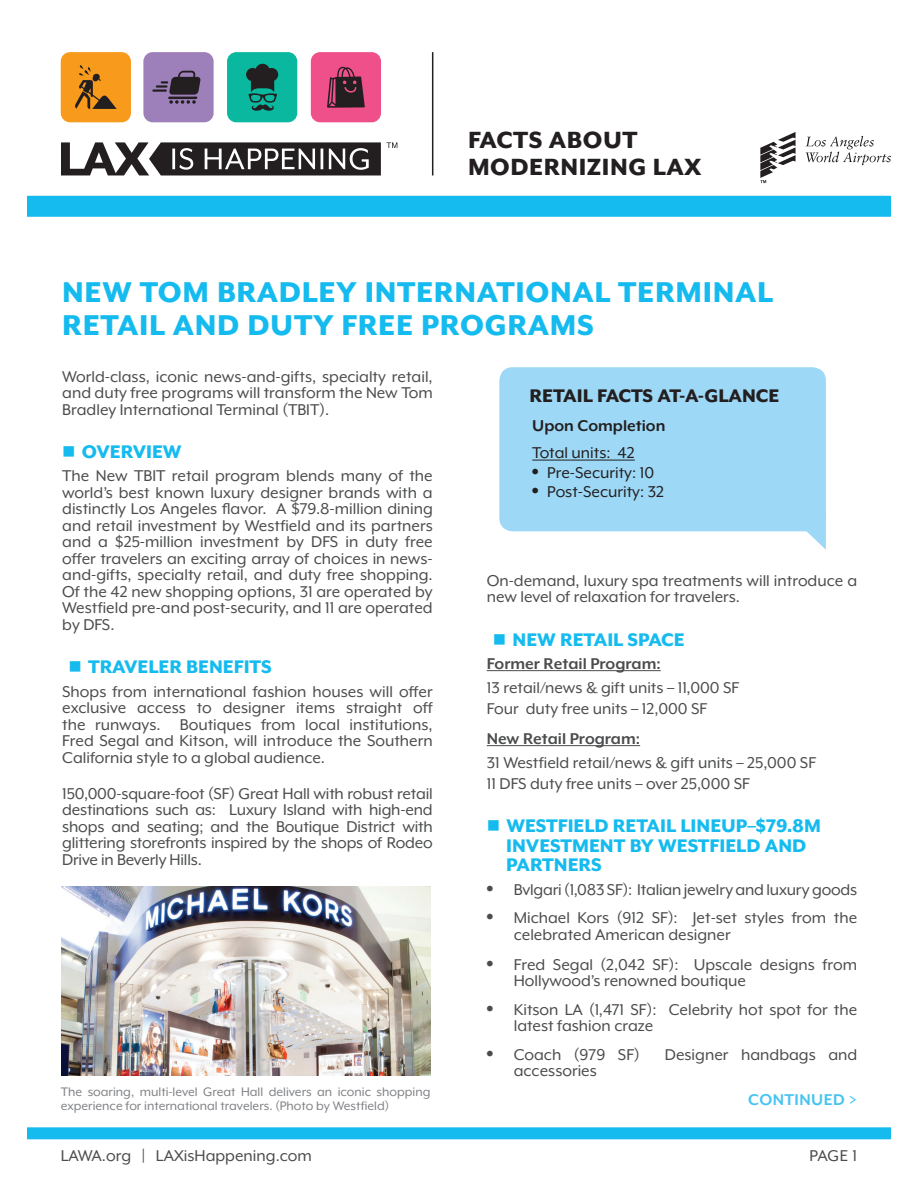
<style>
.page{position:relative;width:918px;height:1188px;background:#fff}
.page>*{position:absolute;margin:0;border:0;box-sizing:border-box;transform-origin:0 0}
.t1{font:800 33px/33px "Mr Eaves XL Mod OT";letter-spacing:.02em;color:#15bbef}
.t2{font:800 27px/27px "Mr Eaves XL Mod OT";letter-spacing:.02em;color:#231f20}
.t3{font:800 21px/19.5px "Mr Eaves XL Mod OT";color:#15bbef}
.t4{font:800 21px "Mr Eaves XL Mod OT";color:#231f20}
.t5{font:18px/16.5px "Mr Eaves XL Mod OT";color:#4b4c4d}
.t6{font:18px "Mr Eaves XL Mod OT";color:#231f20}
.t7{font:700 18px "Mr Eaves XL Mod OT";color:#4b4c4d}
.t8{font:700 18px "Mr Eaves XL Mod OT";color:#231f20}
.t9{font:700 18px "Mr Eaves XL Mod OT";letter-spacing:.025em;color:#46c4f1}
.t10{font:14.25px/14.2px "Mr Eaves XL Mod OT";color:#808285}
.s1{font-family:"Helvetica LT Std"}
</style>
<div class="page">
<div style="left:27px;top:1127px;width:864px;height:12px;background:#15bbef"></div>
<hr style="left:432px;top:52px;width:1px;height:123px;background:#231f20">
<svg style="left:760px;top:132px;width:36px;height:51px"></svg>
<svg style="left:806px;top:136px;width:85px;height:29px"></svg>
<div style="left:27px;top:196px;width:864px;height:21px;background:#15bbef"></div>
<div style="left:61px;top:52px;width:70px;height:70px;background:#f89a1c;border-radius:9px"></div>
<svg style="left:75px;top:65px;width:42px;height:44px"></svg>
<div style="left:143px;top:52px;width:71px;height:70px;background:#9d7fb9;border-radius:9px"></div>
<hr style="left:152px;top:89px;width:15px;height:3px;background:#231f20">
<svg style="left:156px;top:71px;width:45px;height:33px"></svg>
<div style="left:227px;top:52px;width:70px;height:70px;background:#09b89e;border-radius:9px"></div>
<svg style="left:246px;top:64px;width:32px;height:47px"></svg>
<div style="left:311px;top:52px;width:70px;height:70px;background:#f05089;border-radius:9px"></div>
<svg style="left:327px;top:67px;width:38px;height:41px"></svg>
<svg style="left:61px;top:142px;width:320px;height:34px"></svg>
<svg style="left:387px;top:142px;width:10px;height:6px"></svg>
<hr style="left:487px;top:670px;width:174px;height:1px;background:#4b4c4d">
<hr style="left:487px;top:745px;width:153px;height:1px;background:#4b4c4d">
<div style="left:499px;top:367px;width:327px;height:164px;background:#9dd9f6;border-radius:14px"></div>
<svg style="left:798px;top:521px;width:28px;height:29px"></svg>
<hr style="left:532px;top:460px;width:103px;height:1px;background:#231f20">
<img style="left:61px;top:886px;width:369px;height:189px">
<h2 class="t2" style="left:468px;top:127px;width:235px">FACTS ABOUT<br>MODERNIZING LAX</h2>
<h1 class="t1" style="left:62px;top:275px;width:712px">NEW TOM BRADLEY INTERNATIONAL TERMINAL<br>RETAIL AND DUTY FREE PROGRAMS</h1>
<p class="t5" style="left:62px;top:368px;width:372px;text-align:justify">World-class, iconic news-and-gifts, specialty retail, and duty free programs will transform the New Tom Bradley International Terminal (TBIT).</p>
<p class="t3" style="left:62px;top:442px;width:121px">■ OVERVIEW</p>
<p class="t5" style="left:62px;top:468px;width:372px;text-align:justify">The New TBIT retail program blends many of the world’s best known luxury designer brands with a distinctly Los Angeles flavor. A $79.8-million dining and retail investment by Westfield and its partners and a $25-million investment by DFS in duty free offer travelers an exciting array of choices in news&shy;and-gifts, specialty retail, and duty free shopping.<br>Of the 42 new shopping options, 31 are operated by Westfield pre-and post-security, and 11 are operated by DFS.</p>
<p class="t3" style="left:68px;top:657px;width:205px">■ TRAVELER BENEFITS</p>
<p class="t5" style="left:62px;top:683px;width:372px;text-align:justify">Shops from international fashion houses will offer exclusive access to designer items straight off the runways. Boutiques from local institutions, Fred Segal and Kitson, will introduce the Southern California style to a global audience.</p>
<p class="t5" style="left:62px;top:785px;width:372px;text-align:justify">150,000-square-foot (SF) Great Hall with robust retail destinations such as: Luxury Island with high-end shops and seating; and the Boutique District with glittering storefronts inspired by the shops of Rodeo Drive in Beverly Hills.</p>
<p class="t10" style="left:61px;top:1085px;width:371px">The soaring, multi-level Great Hall delivers an iconic shopping experience for international travelers. (Photo by Westfield)</p>
<p class="t5" style="left:61px;top:1147px;width:253px">LAWA.org | LAXisHappening.com</p>
<p class="t4" style="left:530px;top:385px;width:251px">RETAIL FACTS AT-A-GLANCE</p>
<p class="t8" style="left:532px;top:417px;width:135px">Upon Completion</p>
<p class="t6" style="left:532px;top:444px;width:104px">Total units: 42</p>
<p class="t6" style="left:532px;top:463px;width:123px"><span class="s1">•</span> Pre-Security: 10</p>
<p class="t6" style="left:532px;top:483px;width:133px"><span class="s1">•</span> Post-Security: 32</p>
<p class="t5" style="left:487px;top:572px;width:372px">On-demand, luxury spa treatments will introduce a new level of relaxation for travelers.</p>
<p class="t3" style="left:493px;top:630px;width:193px">■ NEW RETAIL SPACE</p>
<p class="t7" style="left:487px;top:654px;width:176px">Former Retail Program:</p>
<p class="t5" style="left:487px;top:677px;width:254px;line-height:21px">13 retail/news &amp; gift units – 11,000 SF<br>Four duty free units – 12,000 SF</p>
<p class="t7" style="left:487px;top:729px;width:155px">New Retail Program:</p>
<p class="t5" style="left:487px;top:752px;width:331px;line-height:21px">31 Westfield retail/news &amp; gift units – 25,000 SF<br>11 DFS duty free units – over 25,000 SF</p>
<p class="t3" style="left:506px;top:816px;width:316px;text-indent:-19px">■ WESTFIELD RETAIL LINEUP–$79.8M<br>INVESTMENT BY WESTFIELD AND<br>PARTNERS</p>
<p class="t5" style="left:487px;top:881px;width:372px"><span class="s1">•</span> Bvlgari (1,083 SF): Italian jewelry and luxury goods</p>
<p class="t5" style="left:514px;top:909px;width:345px;text-indent:-27px"><span class="s1">•</span> Michael Kors (912 SF): Jet-set styles from the celebrated American designer</p>
<p class="t5" style="left:514px;top:956px;width:345px;text-indent:-27px"><span class="s1">•</span> Fred Segal (2,042 SF): Upscale designs from<br>Hollywood’s renowned boutique</p>
<p class="t5" style="left:514px;top:1001px;width:345px;text-indent:-27px"><span class="s1">•</span> Kitson LA (1,471 SF): Celebrity hot spot for the latest fashion craze</p>
<p class="t5" style="left:487px;top:1046px;width:155px"><span class="s1">•</span> Coach (979 SF)</p>
<p class="t5" style="left:665px;top:1046px;width:194px">Designer handbags and</p>
<p class="t5" style="left:514px;top:1062px;width:85px">accessories</p>
<p class="t9" style="left:748px;top:1090px;width:110px">CONTINUED &gt;</p>
<p class="t5" style="left:809px;top:1147px;width:49px">PAGE 1</p>
</div>
